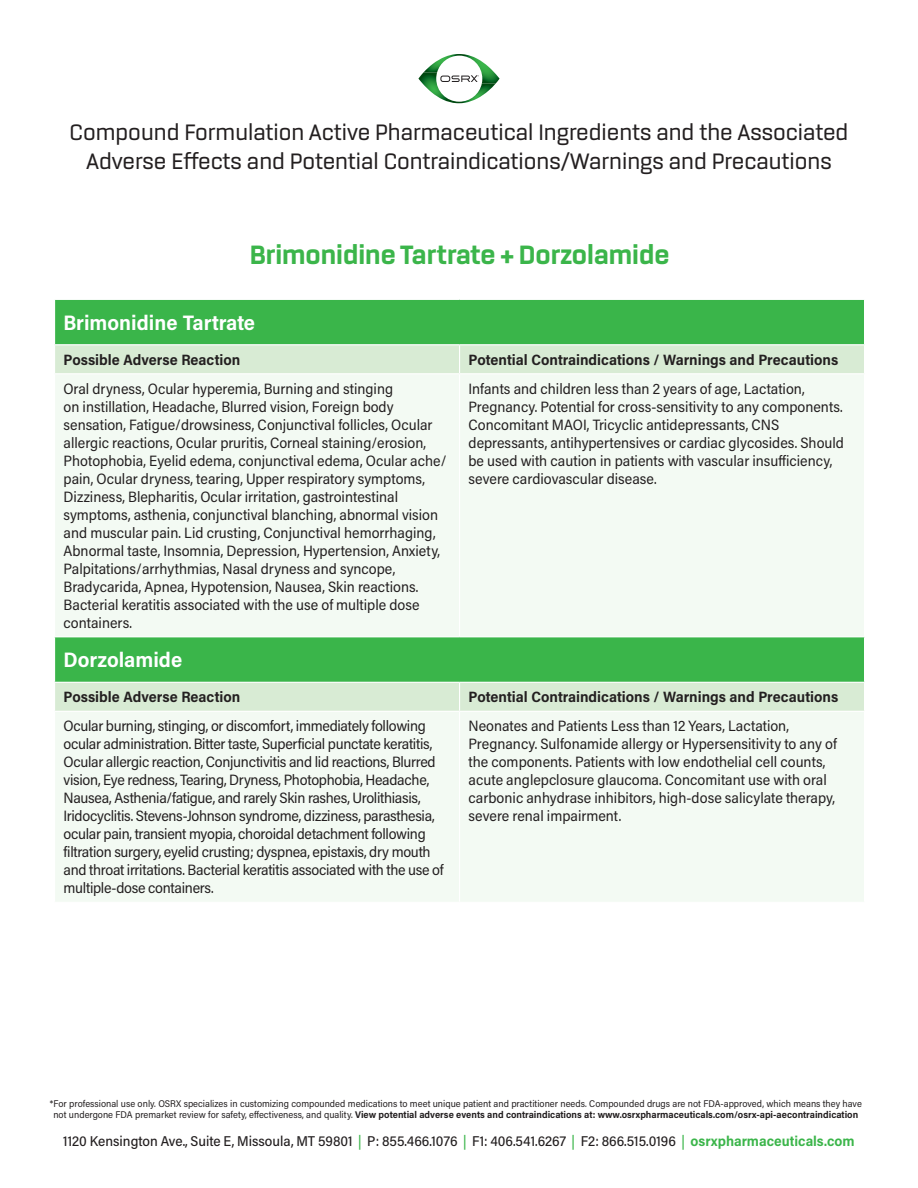
<style>
.page{position:relative;width:918px;height:1188px;background:#fff}
.page>*{position:absolute;margin:0;border:0;box-sizing:border-box;transform-origin:0 0}
.PRICE{font:800 28.5px "Rogan";color:#3bb54a}
.t1{font:500 24px/28.8px "Rogan";color:#231f20;text-align:center}
.t2{font:700 21px "Acumin Pro Semi Cond";color:#fff}
.Body_Text{font:15px/18px "Acumin Pro Semi Cond";color:#231f20}
.Body_Text-2{font:15px/18px "Acumin Pro Semi Cond";letter-spacing:-.02em;color:#231f20}
.t3{font:700 15px "Acumin Pro Semi Cond";color:#231f20}
.t4{font:500 14.25px "Acumin Pro Semi Cond";color:#231f20}
.t5{font:9.75px/11.7px "Acumin Pro Semi Cond";color:#231f20;text-align:center}
.s1{font-weight:700}
.s2{color:#3bb54a}
.s3{font-weight:700;color:#3bb54a}
</style>
<div class="page">
<svg style="left:418px;top:54px;width:82px;height:49px"></svg>
<div style="left:55px;top:300px;width:809px;height:44px;background:#3ab54a"></div>
<div style="left:55px;top:345px;width:809px;height:28px;background:#d8ebd4"></div>
<svg style="left:55px;top:375px;width:809px;height:526px;fill:#f3faf3"></svg>
<svg style="left:459px;top:345px;width:1px;height:28px"></svg>
<hr style="left:459px;top:374px;width:1px;height:262px;background:#fff">
<hr style="left:54px;top:636px;width:406px;height:1px;background:#fff">
<hr style="left:460px;top:636px;width:405px;height:1px;background:#fff">
<hr style="left:54px;top:682px;width:406px;height:1px;background:#fff">
<hr style="left:460px;top:682px;width:405px;height:1px;background:#fff">
<svg style="left:459px;top:683px;width:1px;height:28px"></svg>
<hr style="left:54px;top:711px;width:406px;height:1px;background:#fff">
<hr style="left:460px;top:711px;width:405px;height:1px;background:#fff">
<hr style="left:459px;top:712px;width:1px;height:190px;background:#fff">
<h2 class="t1" style="left:70px;top:118px;width:780px">Compound Formulation Active Pharmaceutical Ingredients and the Associated<br>Adverse Effects and Potential Contraindications/Warnings and Precautions</h2>
<p class="PRICE" style="left:250px;top:239px;width:421px">Brimonidine Tartrate + Dorzolamide</p>
<p class="t2" style="left:64px;top:308px;width:193px">Brimonidine Tartrate</p>
<p class="t3" style="left:64px;top:349px;width:178px">Possible Adverse Reaction</p>
<p class="t3" style="left:469px;top:349px;width:371px">Potential Contraindications / Warnings and Precautions</p>
<p class="Body_Text" style="left:64px;top:379px;width:384px">Oral dryness, Ocular hyperemia, Burning and stinging<br>on instillation, Headache, Blurred vision, Foreign body sensation, Fatigue/drowsiness, Conjunctival follicles, Ocular allergic reactions, Ocular pruritis, Corneal staining/erosion, Photophobia, Eyelid edema, conjunctival edema, Ocular ache/ pain, Ocular dryness, tearing, Upper respiratory symptoms, Dizziness, Blepharitis, Ocular irritation, gastrointestinal symptoms, asthenia, conjunctival blanching, abnormal vision and muscular pain. Lid crusting, Conjunctival hemorrhaging, Abnormal taste, Insomnia, Depression, Hypertension, Anxiety, Palpitations/arrhythmias, Nasal dryness and syncope, Bradycarida, Apnea, Hypotension, Nausea, Skin reactions.<br>Bacterial keratitis associated with the use of multiple dose containers.</p>
<p class="Body_Text" style="left:469px;top:379px;width:377px">Infants and children less than 2 years of age, Lactation, Pregnancy. Potential for cross-sensitivity to any components.<br>Concomitant MAOI, Tricyclic antidepressants, CNS depressants, antihypertensives or cardiac glycosides. Should be used with caution in patients with vascular insufficiency, severe cardiovascular disease.</p>
<p class="t2" style="left:64px;top:645px;width:120px">Dorzolamide</p>
<p class="t3" style="left:64px;top:687px;width:178px">Possible Adverse Reaction</p>
<p class="t3" style="left:469px;top:687px;width:371px">Potential Contraindications / Warnings and Precautions</p>
<p class="Body_Text-2" style="left:64px;top:716px;width:382px">Ocular burning, stinging, or discomfort, immediately following ocular administration. Bitter taste, Superficial punctate keratitis, Ocular allergic reaction, Conjunctivitis and lid reactions, Blurred vision, Eye redness, Tearing, Dryness, Photophobia, Headache, Nausea, Asthenia/fatigue, and rarely Skin rashes, Urolithiasis, Iridocyclitis. Stevens-Johnson syndrome, dizziness, parasthesia, ocular pain, transient myopia, choroidal detachment following filtration surgery, eyelid crusting; dyspnea, epistaxis, dry mouth and throat irritations. Bacterial keratitis associated with the use of multiple-dose containers.</p>
<p class="Body_Text" style="left:469px;top:716px;width:370px">Neonates and Patients Less than 12 Years, Lactation, Pregnancy. Sulfonamide allergy or Hypersensitivity to any of the components. Patients with low endothelial cell counts, acute anglepclosure glaucoma. Concomitant use with oral carbonic anhydrase inhibitors, high-dose salicylate therapy, severe renal impairment.</p>
<p class="t5" style="left:50px;top:1097px;width:813px">*For professional use only. OSRX specializes in customizing compounded medications to meet unique patient and practitioner needs. Compounded drugs are not FDA-approved, which means they have not undergone FDA premarket review for safety, effectiveness, and quality. <span class="s1">View potential adverse events and contraindications at: www.osrxpharmaceuticals.com/osrx-api-aecontraindication</span></p>
<p class="t4" style="left:63px;top:1132px;width:793px">1120 Kensington Ave., Suite E, Missoula, MT 59801 <span class="s2">|</span> P: 855.466.1076 <span class="s2">|</span> F1: 406.541.6267 <span class="s2">|</span> F2: 866.515.0196 <span class="s2">|</span> <span class="s3">osrxpharmaceuticals.com</span></p>
</div>
